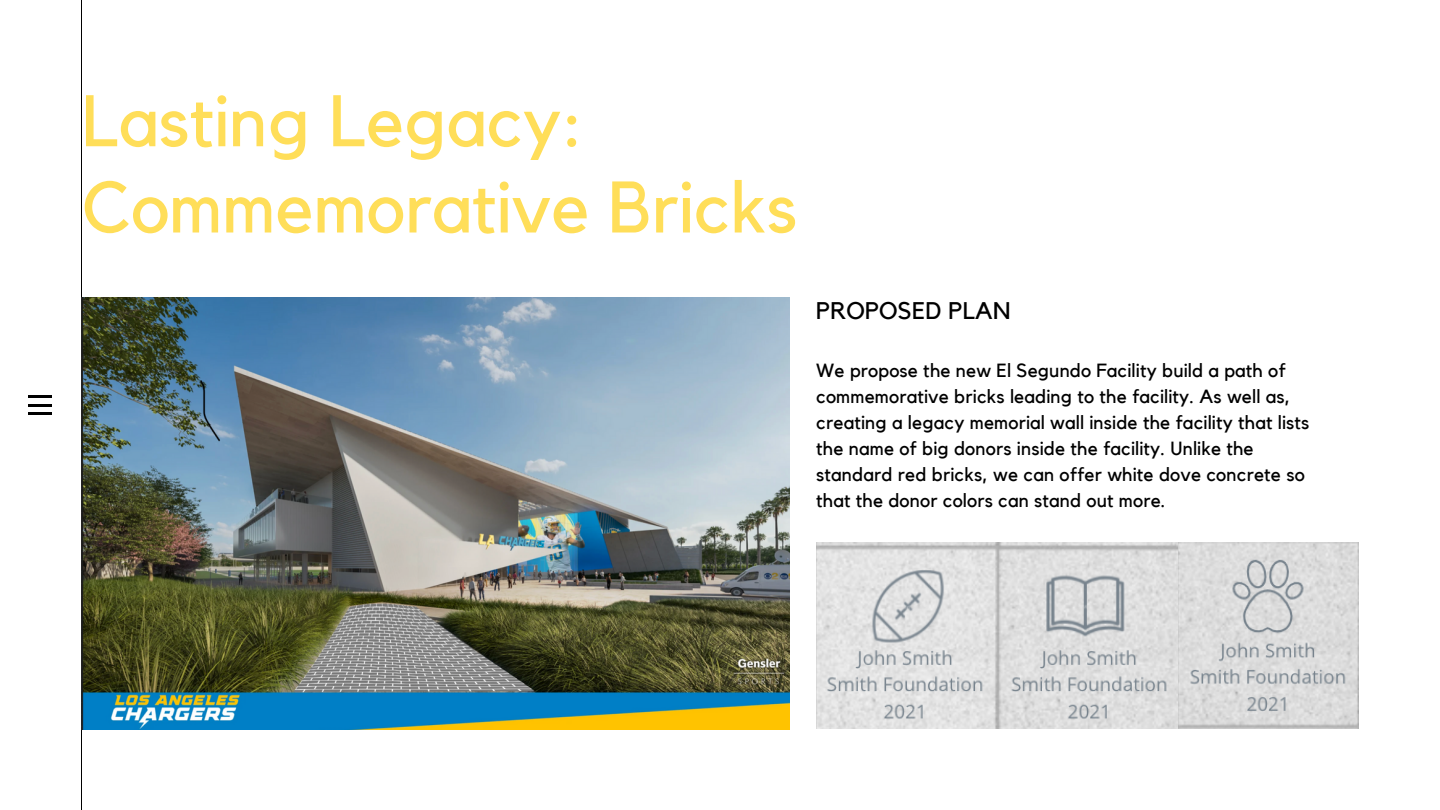
<style>
.page{position:relative;width:1440px;height:810px;background:#fff}
.page>*{position:absolute;margin:0;border:0;box-sizing:border-box;transform-origin:0 0}
.t1{font:72px "Kollektif";color:#ffde59}
.t2{font:24px "Kollektif";letter-spacing:.01em;color:#000}
.t3{font:19px/26.1px "Kollektif";letter-spacing:.01em;color:#000}
</style>
<div class="page">
<hr style="left:81px;top:0;width:1px;height:810px;background:#000">
<hr style="left:28px;top:395px;width:24px;height:3px;background:#000">
<hr style="left:28px;top:404px;width:24px;height:2px;background:#000">
<hr style="left:28px;top:412px;width:24px;height:3px;background:#000">
<img style="left:82px;top:298px;width:707px;height:431px">
<img style="left:816px;top:543px;width:543px;height:186px">
<p class="t1" style="left:82px;top:88px;width:503px">Lasting Legacy:</p>
<p class="t1" style="left:82px;top:174px;width:717px">Commemorative Bricks</p>
<p class="t2" style="left:816px;top:299px;width:196px">PROPOSED PLAN</p>
<p class="t3" style="left:816px;top:358px;width:495px">We propose the new El Segundo Facility build a path of commemorative bricks leading to the facility. As well as, creating a legacy memorial wall inside the facility that lists the name of big donors inside the facility. Unlike the standard red bricks, we can offer white dove concrete so that the donor colors can stand out more.</p>
</div>
